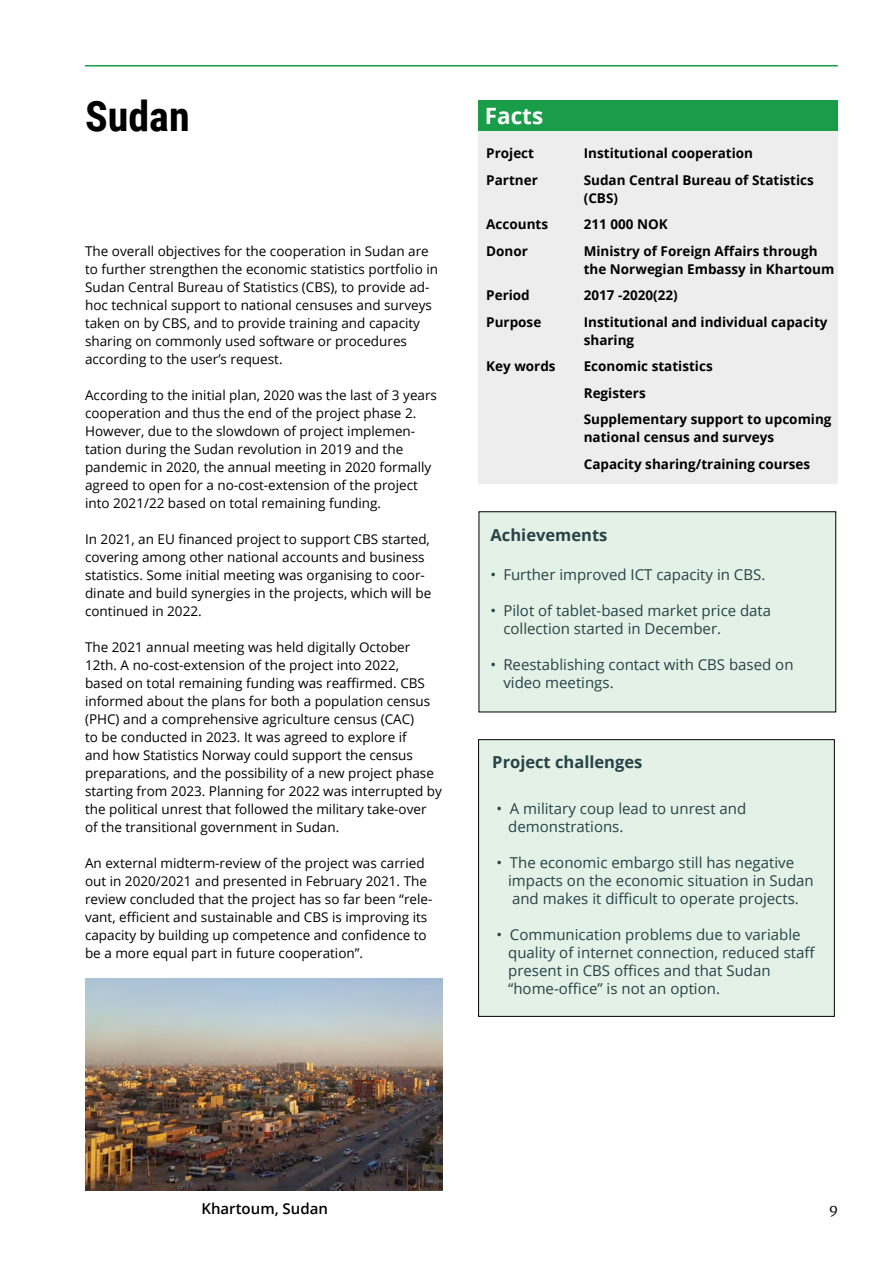
<style>
.page{position:relative;width:893px;height:1263px;background:#fff}
.page>*{position:absolute;margin:0;border:0;box-sizing:border-box;transform-origin:0 0}
.Prosjekt_LAND{font:700 42px "Roboto Condensed";color:#000}
.Facts_tittel_hvit{font:700 22.5px "Open Sans";color:#fff}
.Faktaboks_overskrift{font:700 16.5px "Open Sans";color:#274247}
.Achievments_Projects{font:15px/18px "Open Sans";color:#274247}
.Bildetekst{font:600 15px "Open Sans";color:#000}
.t1{font:15px "Charter ITC Std";color:#000}
.t2{font:13.5px/18px "Open Sans";color:#000}
.Faktaboks_tekst{font:700 13.5px/18px "Open Sans";color:#000}
</style>
<div class="page">
<hr style="left:85px;top:65px;width:753px;height:1px;background:#1a9d49">
<div style="left:478px;top:130px;width:360px;height:353px;background:#ededee"></div>
<div style="left:478px;top:100px;width:360px;height:31px;background:#1a9d49"></div>
<div style="left:479px;top:740px;width:355px;height:276px;background:#e3f1e6"></div>
<div style="left:478px;top:739px;width:356px;height:277px;border:1px solid #000"></div>
<div style="left:479px;top:512px;width:357px;height:200px;background:#e3f1e6"></div>
<img style="left:85px;top:978px;width:357px;height:212px">
<p class="Prosjekt_LAND" style="left:85px;top:87px;width:106px">Sudan</p>
<p class="Facts_tittel_hvit" style="left:485px;top:100px;width:60px">Facts</p>
<p class="t2" style="left:85px;top:242px;width:355px">The overall objectives for the cooperation in Sudan are to further strengthen the economic statistics portfolio in Sudan Central Bureau of Statistics (CBS), to provide ad&shy;hoc technical support to national censuses and surveys taken on by CBS, and to provide training and capacity sharing on commonly used software or procedures according to the user’s request.</p>
<p class="t2" style="left:85px;top:386px;width:353px">According to the initial plan, 2020 was the last of 3 years cooperation and thus the end of the project phase 2.<br>However, due to the slowdown of project implemen&shy;tation during the Sudan revolution in 2019 and the pandemic in 2020, the annual meeting in 2020 formally agreed to open for a no-cost-extension of the project into 2021/22 based on total remaining funding.</p>
<p class="t2" style="left:85px;top:530px;width:348px">In 2021, an EU financed project to support CBS started, covering among other national accounts and business statistics. Some initial meeting was organising to coor&shy;dinate and build synergies in the projects, which will be continued in 2022.</p>
<p class="t2" style="left:85px;top:638px;width:358px">The 2021 annual meeting was held digitally October 12th. A no-cost-extension of the project into 2022,<br>based on total remaining funding was reaffirmed. CBS informed about the plans for both a population census (PHC) and a comprehensive agriculture census (CAC)<br>to be conducted in 2023. It was agreed to explore if<br>and how Statistics Norway could support the census preparations, and the possibility of a new project phase starting from 2023. Planning for 2022 was interrupted by the political unrest that followed the military take-over of the transitional government in Sudan.</p>
<p class="t2" style="left:85px;top:854px;width:349px">An external midterm-review of the project was carried out in 2020/2021 and presented in February 2021. The review concluded that the project has so far been “rele&shy;vant, efficient and sustainable and CBS is improving its capacity by building up competence and confidence to be a more equal part in future cooperation”.</p>
<p class="Faktaboks_tekst" style="left:486px;top:144px;width:49px">Project</p>
<p class="Faktaboks_tekst" style="left:584px;top:144px;width:171px">Institutional cooperation</p>
<p class="Faktaboks_tekst" style="left:486px;top:170px;width:53px">Partner</p>
<p class="Faktaboks_tekst" style="left:584px;top:170px;width:232px">Sudan Central Bureau of Statistics (CBS)</p>
<p class="Faktaboks_tekst" style="left:486px;top:215px;width:63px">Accounts</p>
<p class="Faktaboks_tekst" style="left:584px;top:215px;width:85px">211 000 NOK</p>
<p class="Faktaboks_tekst" style="left:486px;top:242px;width:43px">Donor</p>
<p class="Faktaboks_tekst" style="left:584px;top:242px;width:252px">Ministry of Foreign Affairs through the Norwegian Embassy in Khartoum</p>
<p class="Faktaboks_tekst" style="left:486px;top:286px;width:45px">Period</p>
<p class="Faktaboks_tekst" style="left:584px;top:286px;width:96px">2017 -2020(22)</p>
<p class="Faktaboks_tekst" style="left:486px;top:313px;width:57px">Purpose</p>
<p class="Faktaboks_tekst" style="left:584px;top:313px;width:245px">Institutional and individual capacity sharing</p>
<p class="Faktaboks_tekst" style="left:486px;top:357px;width:71px">Key words</p>
<p class="Faktaboks_tekst" style="left:584px;top:357px;width:130px">Economic statistics</p>
<p class="Faktaboks_tekst" style="left:584px;top:384px;width:64px">Registers</p>
<p class="Faktaboks_tekst" style="left:584px;top:410px;width:249px">Supplementary support to upcoming national census and surveys</p>
<p class="Faktaboks_tekst" style="left:584px;top:455px;width:228px">Capacity sharing/training courses</p>
<p class="Faktaboks_overskrift" style="left:491px;top:523px;width:118px">Achievements</p>
<p class="Achievments_Projects" style="left:491px;top:565px;width:276px">• Further improved ICT capacity in CBS.</p>
<p class="Achievments_Projects" style="left:503px;top:601px;width:269px;text-indent:-13px">• Pilot of tablet-based market price data collection started in December.</p>
<p class="Achievments_Projects" style="left:503px;top:655px;width:292px;text-indent:-13px">• Reestablishing contact with CBS based on video meetings.</p>
<p class="Faktaboks_overskrift" style="left:492px;top:750px;width:152px">Project challenges</p>
<p class="Achievments_Projects" style="left:508px;top:799px;width:240px;text-indent:-12px">• A military coup lead to unrest and demonstrations.</p>
<p class="Achievments_Projects" style="left:508px;top:853px;width:307px;text-indent:-12px">• The economic embargo still has negative impacts on the economic situation in Sudan and makes it difficult to operate projects.</p>
<p class="Achievments_Projects" style="left:508px;top:925px;width:309px;text-indent:-12px">• Communication problems due to variable quality of internet connection, reduced staff present in CBS offices and that Sudan “home-office” is not an option.</p>
<p class="Bildetekst" style="left:201px;top:1198px;width:128px">Khartoum, Sudan</p>
<p class="t1" style="left:829px;top:1202px;width:10px">9</p>
</div>
